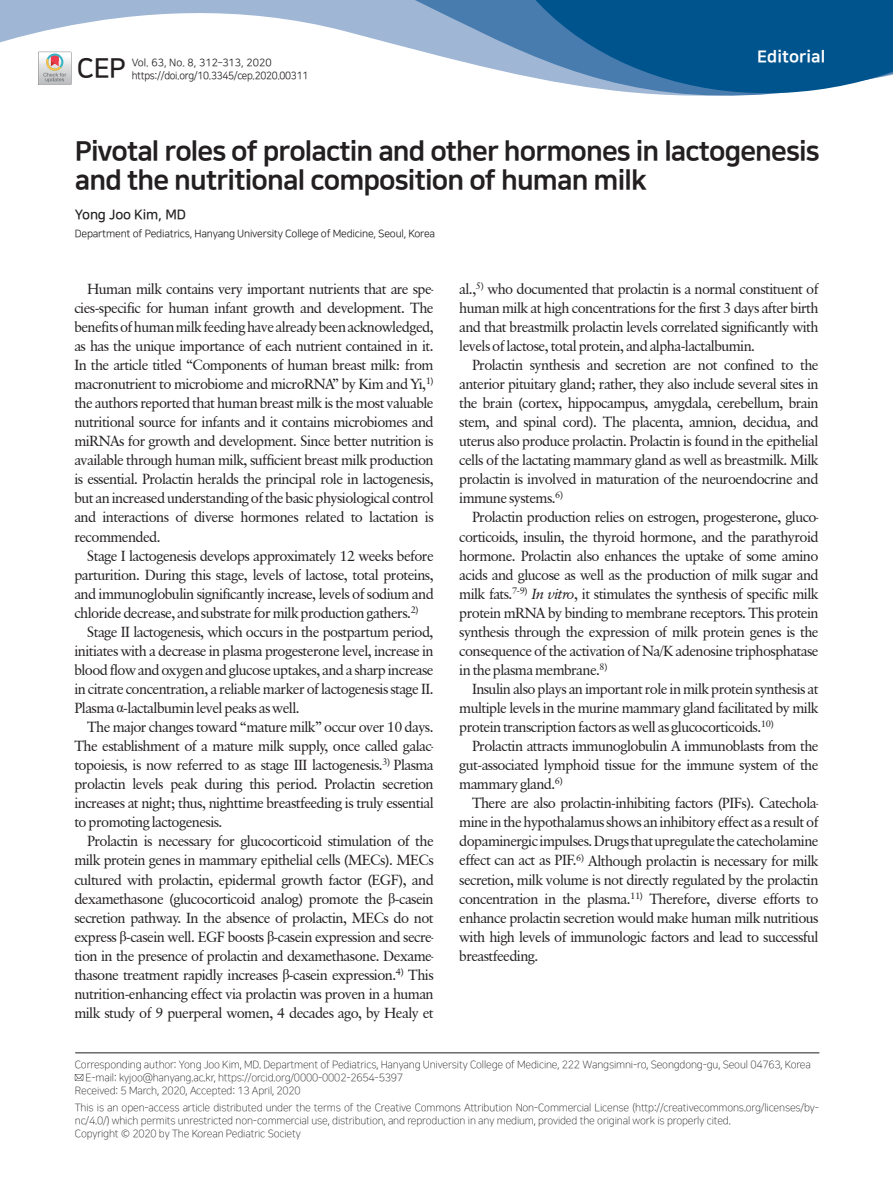
<style>
.page{position:relative;width:893px;height:1191px;background:#fff}
.page>*{position:absolute;margin:0;border:0;box-sizing:border-box;transform-origin:0 0}
.t1{font:27px/28.5px "Nanum Square EB";letter-spacing:-.03em;color:#231f20}
.t2{font:27px "Nanum Square B";color:#231f20}
.t3{font:16.5px "Nanum Square EB";letter-spacing:.005em;color:#fff}
.t4{font:14.55px/19px "Classical Garamond BT";letter-spacing:-.04em;color:#231f20;text-align:justify}
.t5{font:13.5px "Nanum Square B";letter-spacing:-.01em;color:#231f20}
.t6{font:10.5px/12.6px "Nanum Square L";letter-spacing:-.015em;color:#231f20}
.t7{font:10.5px/13.5px "Nanum Square R";letter-spacing:-.02em;color:#231f20}
.s1{font-family:"Times New Roman";font-size:14.25px}
.s2{font-style:italic}
</style>
<div class="page">
<svg style="left:0;top:0;width:462px;height:62px"></svg>
<svg style="left:462px;top:0;width:431px;height:96px;background:#3575a5"></svg>
<svg style="left:38px;top:51px;width:34px;height:34px"></svg>
<svg style="left:38px;top:52px;width:33px;height:33px"></svg>
<hr style="left:75px;top:1052px;width:744px;height:1px;background:#231f20">
<svg style="left:75px;top:1074px;width:8px;height:6px"></svg>
<h1 class="t2" style="left:77px;top:54px;width:50px">CEP</h1>
<p class="t7" style="left:132px;top:56px;width:178px">Vol. 63, No. 8, 312–313, 2020 https://doi.org/10.3345/cep.2020.00311</p>
<p class="t3" style="left:757px;top:47px;width:70px">Editorial</p>
<h1 class="t1" style="left:75px;top:138px;width:746px">Pivotal roles of prolactin and other hormones in lactogenesis and the nutritional composition of human milk</h1>
<p class="t5" style="left:75px;top:207px;width:113px">Yong Joo Kim, MD</p>
<p class="t7" style="left:75px;top:227px;width:362px">Department of Pediatrics, Hanyang University College of Medicine, Seoul, Korea</p>
<p class="t4" style="left:74px;top:279px;width:361px;text-indent:13px">Human milk contains very important nutrients that are spe&shy;cies-specific for human infant growth and development. The benefits of human milk feeding have already been acknowledged, as has the unique importance of each nutrient contained in it.<br>In the article titled “Components of human breast milk: from macronutrient to microbiome and microRNA” by Kim and Yi,<sup>1) </sup>the authors reported that human breast milk is the most valuable nutritional source for infants and it contains microbiomes and miRNAs for growth and development. Since better nutrition is available through human milk, sufficient breast milk production is essential. Prolactin heralds the principal role in lactogenesis, but an increased understanding of the basic physiological control and interactions of diverse hormones related to lactation is recommended.</p>
<p class="t4" style="left:74px;top:546px;width:361px;text-indent:13px">Stage I lactogenesis develops approximately 12 weeks before parturition. During this stage, levels of lactose, total proteins, and immunoglobulin significantly increase, levels of sodium and chloride decrease, and substrate for milk production gathers.<sup>2)</sup></p>
<p class="t4" style="left:74px;top:622px;width:361px;text-indent:13px">Stage II lactogenesis, which occurs in the postpartum period, initiates with a decrease in plasma progesterone level, increase in blood flow and oxygen and glucose uptakes, and a sharp increase in citrate concentration, a reliable marker of lactogenesis stage II.<br>Plasma <span class="s1">α</span>-lactalbumin level peaks as well.</p>
<p class="t4" style="left:74px;top:717px;width:361px;text-indent:13px">The major changes toward “mature milk” occur over 10 days.<br>The establishment of a mature milk supply, once called galac&shy;topoiesis, is now referred to as stage III lactogenesis.<sup>3)</sup> Plasma prolactin levels peak during this period. Prolactin secretion increases at night; thus, nighttime breastfeeding is truly essential to promoting lactogenesis.</p>
<p class="t4" style="left:74px;top:831px;width:361px;text-indent:13px">Prolactin is necessary for glucocorticoid stimulation of the milk protein genes in mammary epithelial cells (MECs). MECs cultured with prolactin, epidermal growth factor (EGF), and dexamethasone (glucocorticoid analog) promote the <span class="s1">β</span>-casein secretion pathway. In the absence of prolactin, MECs do not express <span class="s1">β</span>-casein well. EGF boosts <span class="s1">β</span>-casein expression and secre&shy;tion in the presence of prolactin and dexamethasone. Dexame&shy;thasone treatment rapidly increases <span class="s1">β</span>-casein expression.<sup>4)</sup> This nutrition-enhancing effect via prolactin was proven in a human milk study of 9 puerperal women, 4 decades ago, by Healy et</p>
<p class="t4" style="left:459px;top:279px;width:361px">al.,<sup>5)</sup> who documented that prolactin is a normal constituent of human milk at high concentrations for the first 3 days after birth and that breastmilk prolactin levels correlated significantly with levels of lactose, total protein, and alpha-lactalbumin.</p>
<p class="t4" style="left:459px;top:355px;width:361px;text-indent:13px">Prolactin synthesis and secretion are not confined to the anterior pituitary gland; rather, they also include several sites in the brain (cortex, hippocampus, amygdala, cerebellum, brain stem, and spinal cord). The placenta, amnion, decidua, and uterus also produce prolactin. Prolactin is found in the epithelial cells of the lactating mammary gland as well as breastmilk. Milk prolactin is involved in maturation of the neuroendocrine and immune systems.<sup>6)</sup></p>
<p class="t4" style="left:459px;top:507px;width:361px;text-indent:13px">Prolactin production relies on estrogen, progesterone, gluco&shy;corticoids, insulin, the thyroid hormone, and the parathyroid hormone. Prolactin also enhances the uptake of some amino acids and glucose as well as the production of milk sugar and milk fats.<sup>7-9)</sup> <span class="s2">In vitro</span>, it stimulates the synthesis of specific milk protein mRNA by binding to membrane receptors. This protein synthesis through the expression of milk protein genes is the consequence of the activation of Na/K adenosine triphosphatase in the plasma membrane.<sup>8)</sup></p>
<p class="t4" style="left:459px;top:679px;width:361px;text-indent:13px">Insulin also plays an important role in milk protein synthesis at multiple levels in the murine mammary gland facilitated by milk protein transcription factors as well as glucocorticoids.<sup>10)</sup></p>
<p class="t4" style="left:459px;top:736px;width:361px;text-indent:13px">Prolactin attracts immunoglobulin A immunoblasts from the gut-associated lymphoid tissue for the immune system of the mammary gland.<sup>6)</sup></p>
<p class="t4" style="left:459px;top:793px;width:361px;text-indent:13px">There are also prolactin-inhibiting factors (PIFs). Catechola&shy;mine in the hypothalamus shows an inhibitory effect as a result of dopaminergic impulses. Drugs that upregulate the catecholamine effect can act as PIF.<sup>6)</sup> Although prolactin is necessary for milk secretion, milk volume is not directly regulated by the prolactin concentration in the plasma.<sup>11)</sup> Therefore, diverse efforts to enhance prolactin secretion would make human milk nutritious with high levels of immunologic factors and lead to successful breastfeeding.</p>
<p class="t6" style="left:75px;top:1059px;width:738px">Corresponding author: Yong Joo Kim, MD. Department of Pediatrics, Hanyang University College of Medicine, 222 Wangsimni-ro, Seongdong-gu, Seoul 04763, Korea</p>
<p class="t6" style="left:86px;top:1071px;width:319px">E-mail: kyjoo@hanyang.ac.kr, https://orcid.org/0000-0002-2654-5397</p>
<p class="t6" style="left:75px;top:1084px;width:227px">Received: 5 March, 2020, Accepted: 13 April, 2020</p>
<p class="t6" style="left:75px;top:1102px;width:746px">This is an open-access article distributed under the terms of the Creative Commons Attribution Non-Commercial License (http://creativecommons.org/licenses/by&shy;nc/4.0/) which permits unrestricted non-commercial use, distribution, and reproduction in any medium, provided the original work is properly cited.<br>Copyright © 2020 by The Korean Pediatric Society</p>
</div>
